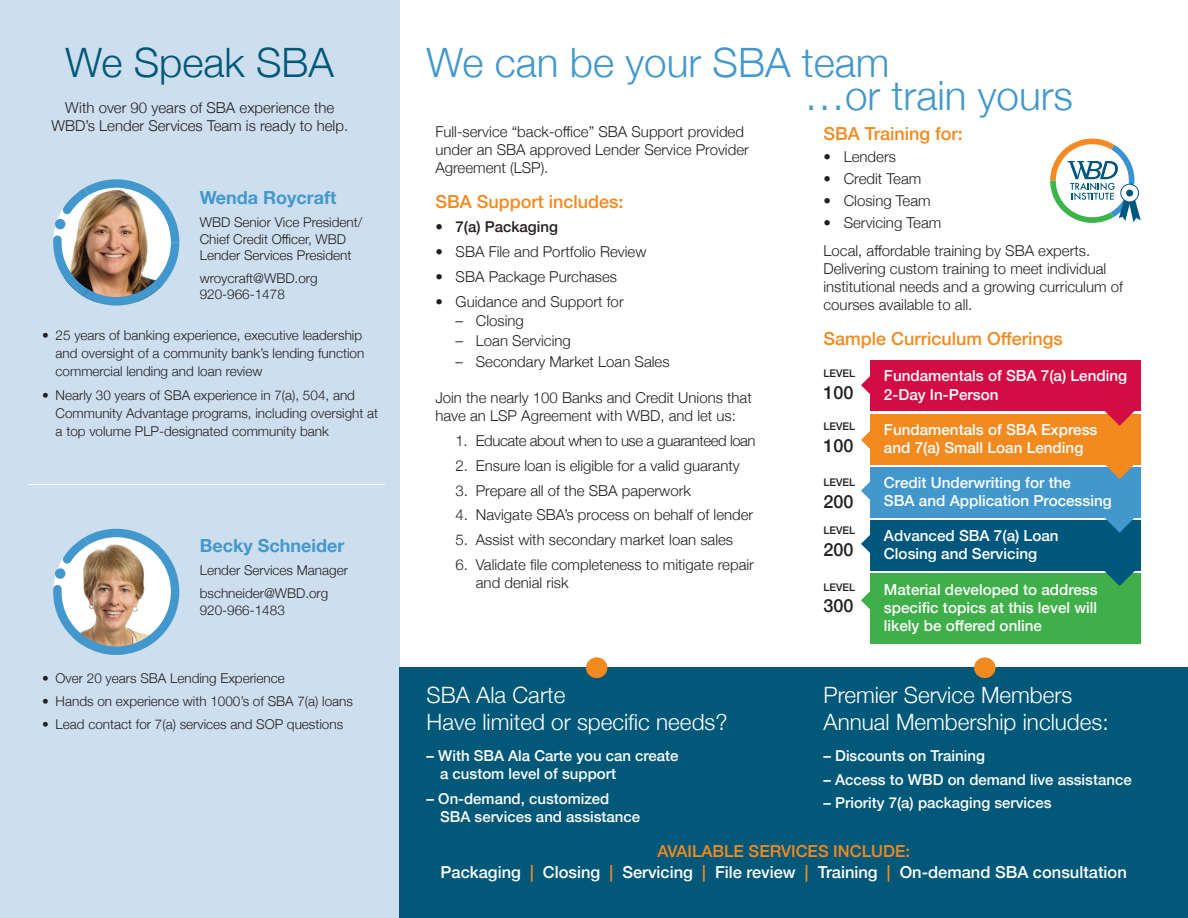
<style>
.page{position:relative;width:1188px;height:918px;background:#fff}
.page>*{position:absolute;margin:0;border:0;box-sizing:border-box;transform-origin:0 0}
.t1{font:300 40.5px "Helvetica Neue";color:#4298cd}
.t2{font:300 40.5px "Helvetica Neue";color:#015878}
.t3{font:300 22.5px/27px "Helvetica Neue";color:#fff}
.t4{font:500 18px "Helvetica Neue";color:#f28a20}
.t5{font:700 18px "Helvetica Neue";color:#4298cd}
.t6{font:500 18px "Helvetica Neue";color:#231f20}
.t7{font:500 16.5px "Helvetica Neue";color:#fff}
.t8{font:500 16.5px "Helvetica Neue";color:#f28a20}
.t9{font:500 15.15px/18.3px "Helvetica Neue";color:#fff}
.t10{font:300 15px/18px "Helvetica Neue";color:#231f20}
.t11{font:500 15px/18px "Helvetica Neue";color:#fff}
.t12{font:300 15px "Helvetica Neue";letter-spacing:-.03em;color:#231f20}
.t13{font:500 15px "Helvetica Neue";color:#231f20}
.t14{font:300 13.5px/18px "Helvetica Neue";color:#231f20}
.t15{font:500 10.5px "Helvetica Neue";color:#231f20}
.s1{font-weight:300}
.s2{color:#f28a20}
</style>
<div class="page">
<div style="left:0;top:0;width:400px;height:918px;background:#cddeef"></div>
<div style="left:400px;top:668px;width:788px;height:250px;background:#015878"></div>
<div style="left:586px;top:657px;width:21px;height:21px;background:#f28a20;border-radius:50%"></div>
<div style="left:974px;top:657px;width:22px;height:21px;background:#f28a20;border-radius:50%"></div>
<div style="left:870px;top:414px;width:271px;height:50px;background:#f28a20"></div>
<div style="left:870px;top:361px;width:271px;height:50px;background:#d20d44"></div>
<div style="left:870px;top:467px;width:271px;height:50px;background:#4298cd"></div>
<div style="left:870px;top:520px;width:271px;height:50px;background:#00577d"></div>
<div style="left:870px;top:573px;width:271px;height:70px;background:#3eaf49"></div>
<svg style="left:1101px;top:464px;width:38px;height:15px"></svg>
<svg style="left:1105px;top:411px;width:30px;height:15px"></svg>
<svg style="left:861px;top:431px;width:9px;height:18px"></svg>
<svg style="left:1101px;top:517px;width:38px;height:16px"></svg>
<svg style="left:861px;top:482px;width:9px;height:18px"></svg>
<svg style="left:1101px;top:570px;width:38px;height:16px"></svg>
<svg style="left:861px;top:535px;width:9px;height:18px"></svg>
<svg style="left:861px;top:591px;width:9px;height:18px"></svg>
<svg style="left:861px;top:376px;width:9px;height:18px"></svg>
<svg style="left:1050px;top:139px;width:91px;height:83px"></svg>
<svg style="left:1121px;top:184px;width:18px;height:18px"></svg>
<div style="left:1120px;top:184px;width:19px;height:18px;border:1px solid #00577d;border-radius:50%"></div>
<div style="left:1126px;top:190px;width:7px;height:7px;background:#00577d;border-radius:50%"></div>
<svg style="left:53px;top:529px;width:126px;height:126px"></svg>
<div style="left:55px;top:568px;width:10px;height:11px;background:#4298cd;border-radius:50%"></div>
<img style="left:53px;top:179px;width:126px;height:127px">
<div style="left:55px;top:219px;width:10px;height:10px;background:#4298cd;border-radius:50%"></div>
<hr style="left:28px;top:484px;width:357px;height:1px;background:#fff">
<p class="t2" style="left:65px;top:30px;width:270px">We Speak SBA</p>
<p class="t10" style="left:51px;top:98px;width:298px;text-align:center">With over 90 years of SBA experience the<br>WBD’s Lender Services Team is ready to help.</p>
<p class="t5" style="left:200px;top:184px;width:138px">Wenda Roycraft</p>
<p class="t14" style="left:200px;top:214px;width:164px;line-height:16.2px">WBD Senior Vice President/<br>Chief Credit Officer, WBD<br>Lender Services President</p>
<p class="t14" style="left:200px;top:269px;width:119px;line-height:16.2px">wroycraft@WBD.org<br>920-966-1478</p>
<p class="t14" style="left:56px;top:325px;width:310px;text-indent:-14px">• 25 years of banking experience, executive leadership and oversight of a community bank’s lending function commercial lending and loan review</p>
<p class="t14" style="left:56px;top:385px;width:324px;text-indent:-14px">• Nearly 30 years of SBA experience in 7(a), 504, and<br>Community Advantage programs, including oversight at a top volume PLP-designated community bank</p>
<p class="t5" style="left:200px;top:532px;width:146px">Becky Schneider</p>
<p class="t14" style="left:200px;top:561px;width:150px">Lender Services Manager</p>
<p class="t14" style="left:200px;top:584px;width:130px;line-height:16.2px">bschneider@WBD.org<br>920-966-1483</p>
<p class="t14" style="left:42px;top:668px;width:244px">• Over 20 years SBA Lending Experience</p>
<p class="t14" style="left:42px;top:691px;width:312px">• Hands on experience with 1000’s of SBA 7(a) loans</p>
<p class="t14" style="left:42px;top:714px;width:303px">• Lead contact for 7(a) services and SOP questions</p>
<p class="t1" style="left:427px;top:30px;width:464px">We can be your SBA team</p>
<p class="t1" style="left:805px;top:63px;width:270px">…or train yours</p>
<p class="t10" style="left:435px;top:122px;width:315px">Full-service “back-office” SBA Support provided under an SBA approved Lender Service Provider<br>Agreement (LSP).</p>
<p class="t4" style="left:435px;top:187px;width:190px">SBA Support includes:</p>
<p class="t13" style="left:435px;top:215px;width:124px"><span class="s1">•</span> 7(a) Packaging</p>
<p class="t10" style="left:435px;top:242px;width:213px">• SBA File and Portfolio Review</p>
<p class="t10" style="left:435px;top:267px;width:183px">• SBA Package Purchases</p>
<p class="t10" style="left:435px;top:291px;width:190px">• Guidance and Support for</p>
<p class="t10" style="left:456px;top:311px;width:70px">– Closing</p>
<p class="t10" style="left:456px;top:331px;width:117px">– Loan Servicing</p>
<p class="t10" style="left:456px;top:352px;width:216px">– Secondary Market Loan Sales</p>
<p class="t10" style="left:435px;top:388px;width:318px">Join the nearly 100 Banks and Credit Unions that have an LSP Agreement with WBD, and let us:</p>
<p class="t12" style="left:456px;top:429px;width:302px">1. Educate about when to use a guaranteed loan</p>
<p class="t10" style="left:456px;top:455px;width:286px">2. Ensure loan is eligible for a valid guaranty</p>
<p class="t10" style="left:456px;top:480px;width:237px">3. Prepare all of the SBA paperwork</p>
<p class="t10" style="left:456px;top:505px;width:299px">4. Navigate SBA’s process on behalf of lender</p>
<p class="t10" style="left:456px;top:530px;width:279px">5. Assist with secondary market loan sales</p>
<p class="t10" style="left:476px;top:554px;width:280px;text-indent:-20px">6. Validate file completeness to mitigate repair and denial risk</p>
<p class="t4" style="left:824px;top:119px;width:141px">SBA Training for:</p>
<p class="t10" style="left:824px;top:147px;width:74px">• Lenders</p>
<p class="t10" style="left:824px;top:169px;width:99px">• Credit Team</p>
<p class="t10" style="left:824px;top:190px;width:109px">• Closing Team</p>
<p class="t10" style="left:824px;top:212px;width:119px">• Servicing Team</p>
<p class="t10" style="left:824px;top:241px;width:301px">Local, affordable training by SBA experts.<br>Delivering custom training to meet individual institutional needs and a growing curriculum of courses available to all.</p>
<p class="t4" style="left:824px;top:324px;width:241px">Sample Curriculum Offerings</p>
<p class="t15" style="left:824px;top:365px;width:33px">LEVEL</p>
<p class="t6" style="left:824px;top:378px;width:32px">100</p>
<p class="t9" style="left:884px;top:366px;width:245px">Fundamentals of SBA 7(a) Lending<br>2-Day In-Person</p>
<p class="t15" style="left:824px;top:418px;width:33px">LEVEL</p>
<p class="t6" style="left:824px;top:431px;width:32px">100</p>
<p class="t9" style="left:884px;top:419px;width:215px">Fundamentals of SBA Express and 7(a) Small Loan Lending</p>
<p class="t15" style="left:824px;top:474px;width:33px">LEVEL</p>
<p class="t6" style="left:824px;top:487px;width:32px">200</p>
<p class="t15" style="left:824px;top:522px;width:33px">LEVEL</p>
<p class="t6" style="left:824px;top:535px;width:32px">200</p>
<p class="t15" style="left:824px;top:579px;width:33px">LEVEL</p>
<p class="t6" style="left:824px;top:591px;width:32px">300</p>
<p class="t9" style="left:884px;top:472px;width:229px">Credit Underwriting for the<br>SBA and Application Processing</p>
<p class="t9" style="left:884px;top:525px;width:176px">Advanced SBA 7(a) Loan<br>Closing and Servicing</p>
<p class="t9" style="left:884px;top:579px;width:215px;text-align:justify">Material developed to address specific topics at this level will likely be offered online</p>
<p class="t3" style="left:824px;top:679px;width:287px">Premier Service Members<br>Annual Membership includes:</p>
<p class="t11" style="left:824px;top:746px;width:163px">– Discounts on Training</p>
<p class="t11" style="left:824px;top:769px;width:310px">– Access to WBD on demand live assistance</p>
<p class="t11" style="left:824px;top:792px;width:230px">– Priority 7(a) packaging services</p>
<p class="t8" style="left:657px;top:838px;width:254px">AVAILABLE SERVICES INCLUDE:</p>
<p class="t7" style="left:441px;top:859px;width:688px">Packaging <span class="s2">|</span> Closing <span class="s2">|</span> Servicing <span class="s2">|</span> File review <span class="s2">|</span> Training <span class="s2">|</span> On-demand SBA consultation</p>
<p class="t3" style="left:427px;top:679px;width:302px">SBA Ala Carte<br>Have limited or specific needs?</p>
<p class="t11" style="left:440px;top:746px;width:240px;text-indent:-14px">– With SBA Ala Carte you can create a custom level of support</p>
<p class="t11" style="left:440px;top:788px;width:202px;text-indent:-14px">– On-demand, customized<br>SBA services and assistance</p>
</div>
